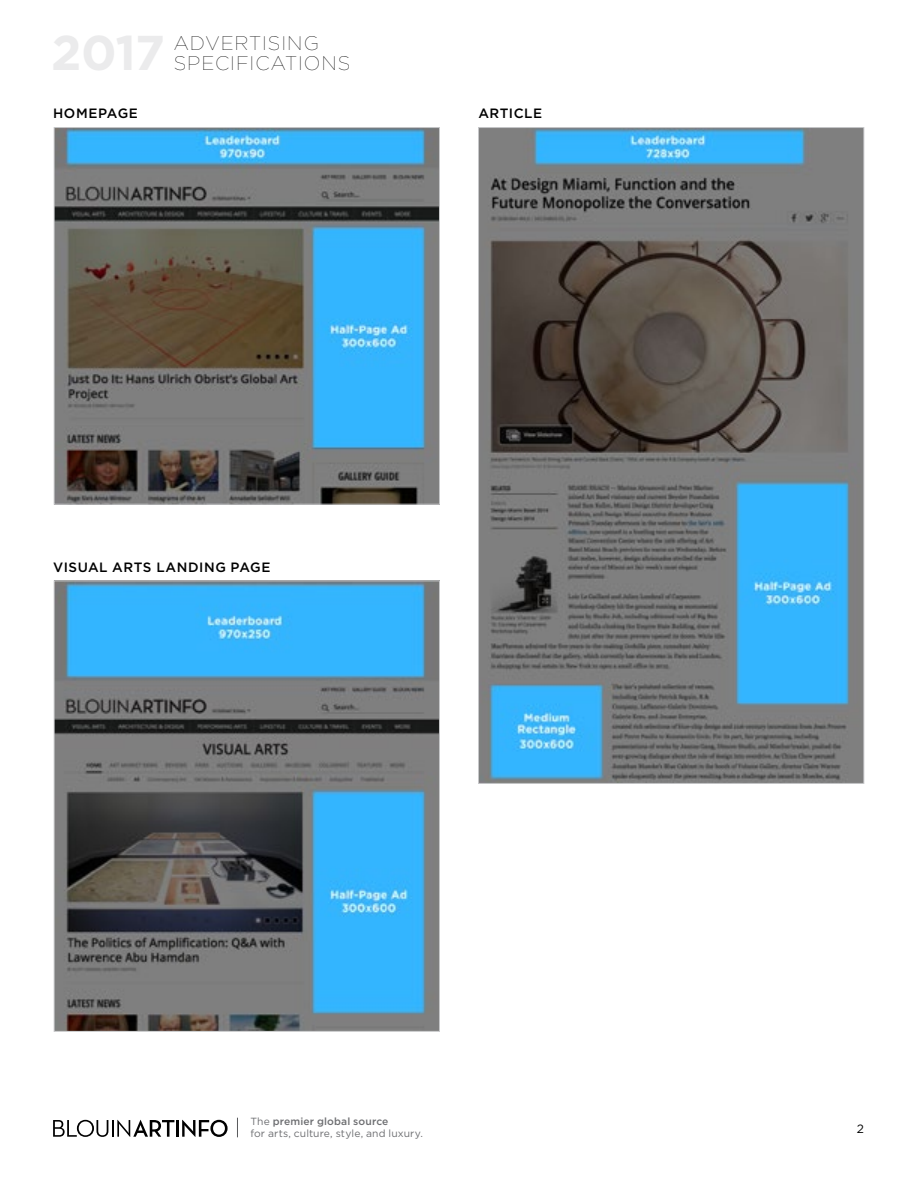
<style>
.page{position:relative;width:918px;height:1188px;background:#fff}
.page>*{position:absolute;margin:0;border:0;box-sizing:border-box;transform-origin:0 0}
.t1{font:100 19.65px/20.4px "Gotham";letter-spacing:.055em;color:#000}
.t2{font:500 13.5px "Gotham";letter-spacing:.04em;color:#000}
.t3{font:12px "Gotham";color:#000}
.t4{font:10.35px/12.1px "Gotham";letter-spacing:.01em;color:#6d6e71}
.s1{font-weight:500}
</style>
<div class="page">
<svg style="left:237px;top:1118px;width:1px;height:19px"></svg>
<hr style="left:176px;top:1120px;width:3px;height:17px;background:#000">
<svg style="left:182px;top:1120px;width:46px;height:17px"></svg>
<svg style="left:53px;top:1120px;width:121px;height:17px"></svg>
<img style="left:56px;top:129px;width:382px;height:373px">
<div style="left:54px;top:127px;width:386px;height:377px;border:1px solid #c7c8ca"></div>
<img style="left:56px;top:583px;width:382px;height:447px">
<img style="left:480px;top:129px;width:382px;height:653px">
<h2 class="t2" style="left:53px;top:106px;width:12px">HOMEP</h2>
<h2 class="t2" style="left:107px;top:106px;width:31px">AGE</h2>
<h1 class="t1" style="left:174px;top:32px;width:178px">ADVERTISING<br>SPECIFICATIONS</h1>
<h2 class="t2" style="left:478px;top:106px;width:20px">ARTI</h2>
<h2 class="t2" style="left:514px;top:106px;width:20px">CLE</h2>
<h2 class="t2" style="left:53px;top:559px;width:217px">VISUAL ARTS LANDI NG PAGE</h2>
<p class="t4" style="left:250px;top:1115px;width:174px">The <span class="s1">premier global source<br></span>for arts, culture, style, and luxury.</p>
<p class="t3" style="left:857px;top:1122px;width:9px">2</p>
</div>
